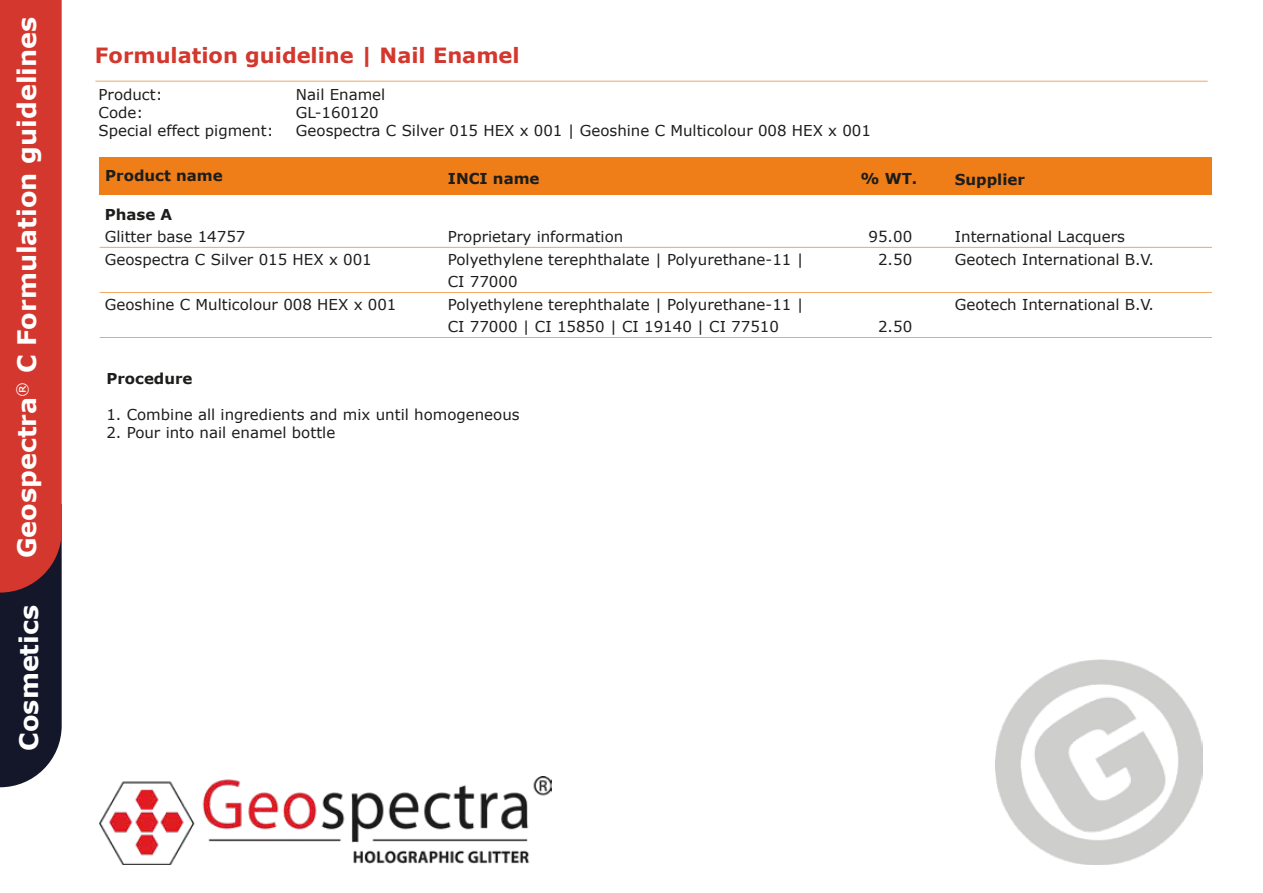
<style>
.page{position:relative;width:1263px;height:893px;background:#fff}
.page>*{position:absolute;margin:0;border:0;box-sizing:border-box;transform-origin:0 0}
.t1{font:700 25.5px "Verdana";color:#fff}
.t2{font:700 21px "Verdana";color:#d3372d}
.t3{font:15px/22.5px "Verdana";color:#1d1d1b}
.t4{font:700 15px "Verdana";color:#1d1d1b}
</style>
<div class="page">
<img style="left:995px;top:659px;width:208px;height:206px">
<svg style="left:0;top:0;width:62px;height:787px;background:#a4312f"></svg>
<hr style="left:95px;top:81px;width:1113px;height:1px;background:#ef7d18">
<div style="left:100px;top:157px;width:1112px;height:38px;background:#ef7d18"></div>
<hr style="left:100px;top:247px;width:1112px;height:1px;background:#ef7d18">
<img style="left:100px;top:777px;width:452px;height:88px">
<hr style="left:100px;top:337px;width:1112px;height:1px;background:#ef7d18">
<hr style="left:100px;top:292px;width:1112px;height:1px;background:#ef7d18">
<h1 class="t1" style="left:9px;top:558px;width:543px;rotate:-90deg">Geospectra<sup>®</sup> C Formulation guidelines</h1>
<h1 class="t1" style="left:11px;top:750px;width:147px;rotate:-90deg">Cosmetics</h1>
<h2 class="t2" style="left:95px;top:41px;width:426px">Formulation guideline | Nail Enamel</h2>
<p class="t3" style="left:99px;top:86px;width:176px;line-height:18px">Product:<br>Code:<br>Special effect pigment:</p>
<p class="t3" style="left:296px;top:86px;width:576px;line-height:18px">Nail Enamel<br>GL-160120<br>Geospectra C Silver 015 HEX x 001 | Geoshine C Multicolour 008 HEX x 001</p>
<p class="t4" style="left:105px;top:165px;width:119px">Product name</p>
<p class="t4" style="left:448px;top:168px;width:93px">INCI name</p>
<p class="t4" style="left:860px;top:168px;width:58px">% WT.</p>
<p class="t4" style="left:105px;top:204px;width:69px">Phase A</p>
<p class="t3" style="left:105px;top:225px;width:269px">Glitter base 14757<br>Geospectra C Silver 015 HEX x 001</p>
<p class="t3" style="left:105px;top:293px;width:293px">Geoshine C Multicolour 008 HEX x 001</p>
<p class="t3" style="left:448px;top:225px;width:357px">Proprietary information<br>Polyethylene terephthalate | Polyurethane-11 | CI 77000<br>Polyethylene terephthalate | Polyurethane-11 | CI 77000 | CI 15850 | CI 19140 | CI 77510</p>
<p class="t4" style="left:106px;top:368px;width:88px">Procedure</p>
<p class="t3" style="left:106px;top:403px;width:415px">1. Combine all ingredients and mix until homogeneous</p>
<p class="t3" style="left:106px;top:421px;width:230px">2. Pour into nail enamel bottle</p>
<p class="t3" style="left:868px;top:225px;width:45px;text-align:right">95.00<br>2.50</p>
<p class="t3" style="left:878px;top:315px;width:36px">2.50</p>
<p class="t4" style="left:955px;top:169px;width:72px">Supplier</p>
<p class="t3" style="left:955px;top:225px;width:201px">International Lacquers<br>Geotech International B.V.</p>
<p class="t3" style="left:955px;top:293px;width:201px">Geotech International B.V.</p>
</div>
